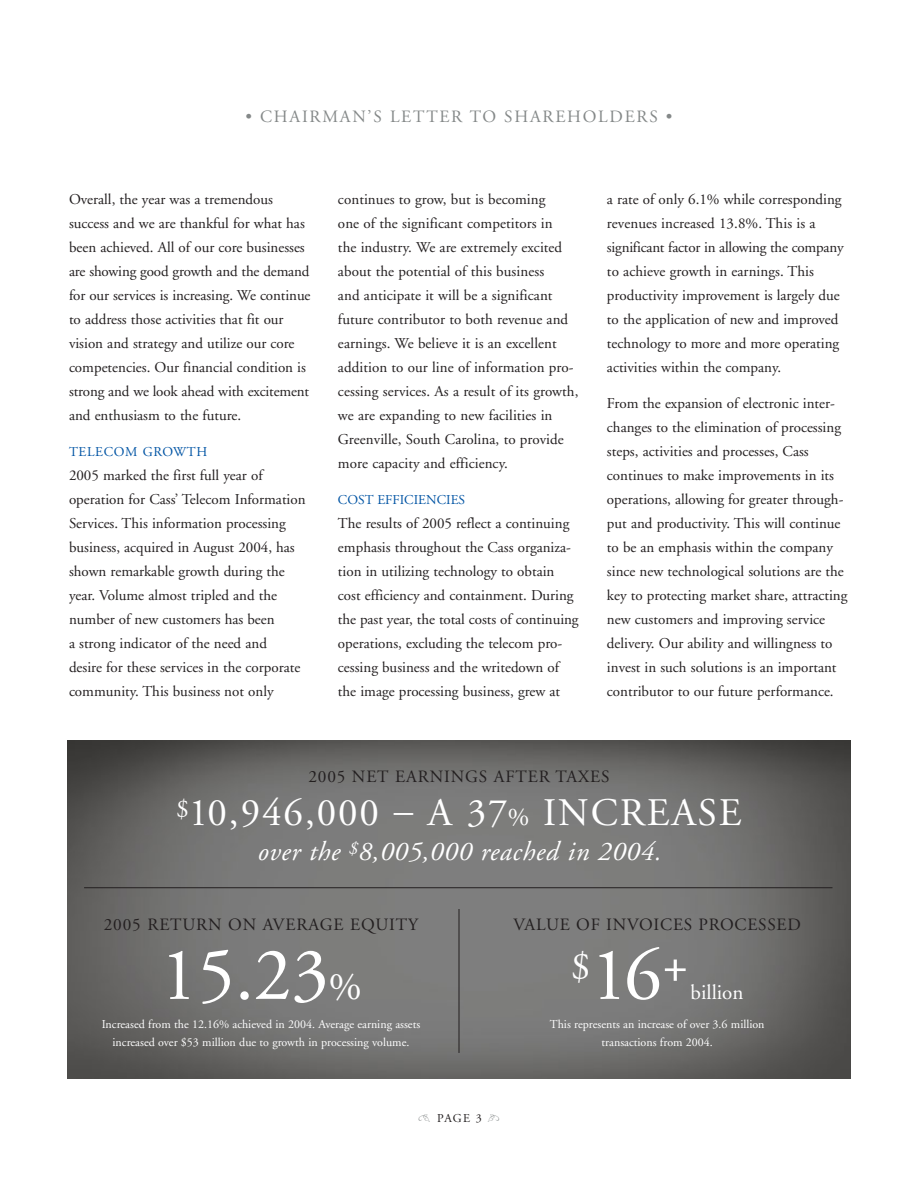
<style>
.page{position:relative;width:918px;height:1188px;background:#fff}
.page>*{position:absolute;margin:0;border:0;box-sizing:border-box;transform-origin:0 0}
.t1{font:75px "Adobe Garamond";color:#fff}
.t2{font:39px "Adobe Garamond";letter-spacing:.05em;color:#fff}
.t3{font:italic 27px "Adobe Garamond";letter-spacing:.025em;color:#fff}
.t4{font:21px "Adobe Garamond";color:#fff}
.t5{font:17.25px "Adobe Garamond";letter-spacing:.05em;color:#231f20}
.t6{font:17.25px "Adobe Garamond";letter-spacing:.1em;color:#848888}
.t7{font:15px/24px "Adobe Garamond";color:#231f20}
.t8{font:13.5px "Adobe Garamond";color:#0054a4}
.t9{font:13.5px "Adobe Garamond";letter-spacing:.05em;color:#0054a4}
.t10{font:12px/18px "Adobe Garamond";color:#fff;text-align:center}
.t11{font:12px "Adobe Garamond";color:#231f20}
.s1{font-size:25.5px}
.s2{font-size:39px}
.s3{font-family:"Type Embellishments Two Plain";color:#848888}
</style>
<div class="page">
<img style="left:68px;top:741px;width:782px;height:337px">
<hr style="left:459px;top:909px;width:1px;height:144px;background:#231f20">
<hr style="left:84px;top:887px;width:748px;height:1px;background:#231f20">
<p class="t6" style="left:245px;top:110px;width:429px">• CHAIRMAN’S LETTER TO SHAREHOLDERS •</p>
<p class="t7" style="left:69px;top:189px;width:243px">Overall, the year was a tremendous success and we are thankful for what has been achieved. All of our core businesses are showing good growth and the demand for our services is increasing. We continue to address those activities that fit our vision and strategy and utilize our core competencies. Our financial condition is strong and we look ahead with excitement and enthusiasm to the future.</p>
<p class="t9" style="left:69px;top:446px;width:140px">TELECOM GROWTH</p>
<p class="t7" style="left:69px;top:465px;width:238px">2005 marked the first full year of operation for Cass’ Telecom Information Services. This information processing business, acquired in August 2004, has shown remarkable growth during the year. Volume almost tripled and the number of new customers has been<br>a strong indicator of the need and<br>desire for these services in the corporate community. This business not only</p>
<p class="t7" style="left:338px;top:189px;width:242px">continues to grow, but is becoming<br>one of the significant competitors in<br>the industry. We are extremely excited about the potential of this business<br>and anticipate it will be a significant future contributor to both revenue and earnings. We believe it is an excellent addition to our line of information pro&shy;cessing services. As a result of its growth, we are expanding to new facilities in Greenville, South Carolina, to provide more capacity and efficiency.</p>
<p class="t8" style="left:338px;top:494px;width:129px">COST EFFICIENCIES</p>
<p class="t7" style="left:338px;top:513px;width:242px">The results of 2005 reflect a continuing emphasis throughout the Cass organiza&shy;tion in utilizing technology to obtain cost efficiency and containment. During the past year, the total costs of continuing operations, excluding the telecom pro&shy;cessing business and the writedown of the image processing business, grew at</p>
<p class="t7" style="left:607px;top:189px;width:238px">a rate of only 6.1% while corresponding revenues increased 13.8%. This is a significant factor in allowing the company to achieve growth in earnings. This productivity improvement is largely due to the application of new and improved technology to more and more operating activities within the company.</p>
<p class="t7" style="left:607px;top:393px;width:242px">From the expansion of electronic inter&shy;changes to the elimination of processing steps, activities and processes, Cass continues to make improvements in its operations, allowing for greater through&shy;put and productivity. This will continue to be an emphasis within the company since new technological solutions are the key to protecting market share, attracting new customers and improving service delivery. Our ability and willingness to invest in such solutions is an important contributor to our future performance.</p>
<p class="t5" style="left:308px;top:770px;width:303px">2005 NET EARNINGS AFTER TAXES</p>
<h2 class="t2" style="left:176px;top:797px;width:567px"><sup>$</sup>10,946,000 – A 37<span class="s1">%</span> INCREASE</h2>
<h3 class="t3" style="left:257px;top:841px;width:405px">over the <sup>$</sup>8,005,000 reached in 2004.</h3>
<p class="t5" style="left:104px;top:918px;width:316px">2005 RETURN ON AVERAGE EQUITY</p>
<h1 class="t1" style="left:160px;top:945px;width:203px">15.23<span class="s2">%</span></h1>
<p class="t10" style="left:102px;top:1016px;width:320px">Increased from the 12.16% achieved in 2004. Average earning assets increased over $53 million due to growth in processing volume.</p>
<p class="t5" style="left:514px;top:918px;width:289px">VALUE OF INVOICES PROCESSED</p>
<h1 class="t1" style="left:571px;top:945px;width:119px"><sup>$</sup>16<sup>+</sup></h1>
<h3 class="t4" style="left:691px;top:984px;width:54px">billion</h3>
<p class="t10" style="left:550px;top:1016px;width:216px">This represents an increase of over 3.6 million transactions from 2004.</p>
<p class="t11" style="left:418px;top:1113px;width:83px"><span class="s3">ƒ</span> PAGE 3 <span class="s3">%</span></p>
</div>
